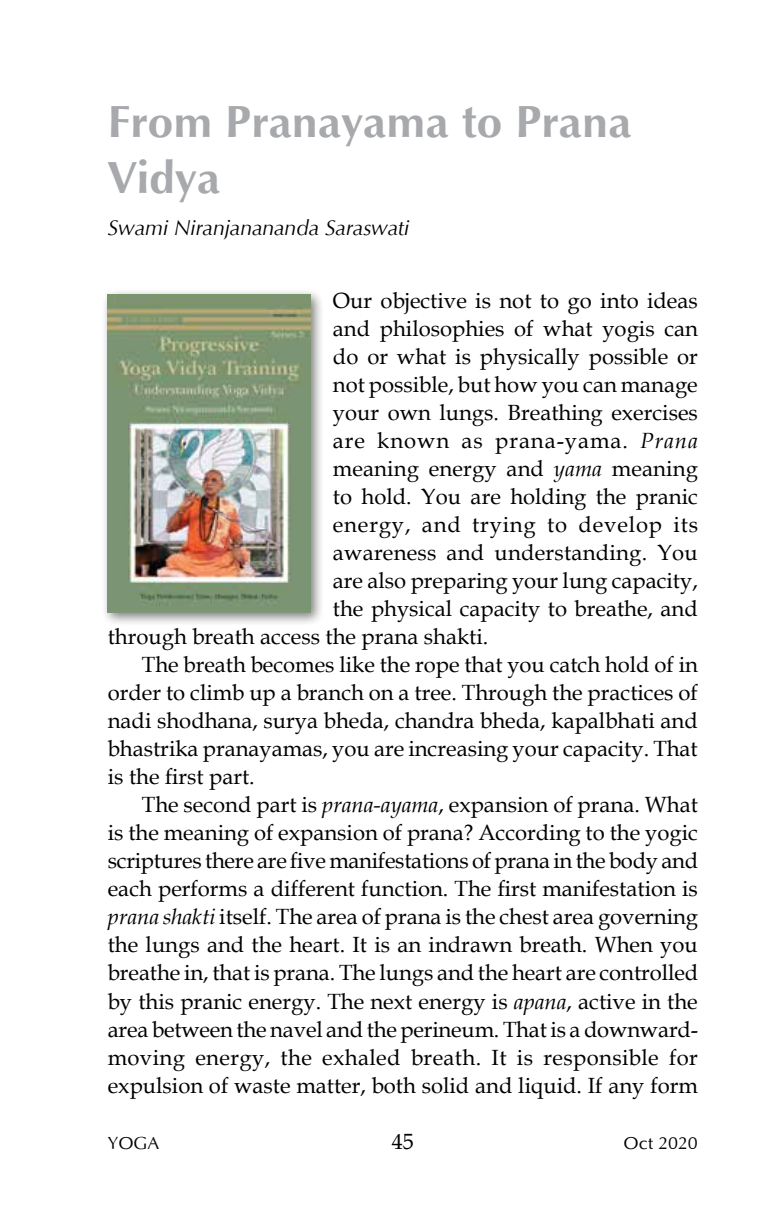
<style>
.page{position:relative;width:783px;height:1225px;background:#fff}
.page>*{position:absolute;margin:0;border:0;box-sizing:border-box;transform-origin:0 0}
.t1{font:700 46px/56px "Optimum";color:#a7a9ac}
.t2{font:22px "Book Antiqua";color:#000}
.t3{font:italic 22px "Optimum";color:#000}
.t4{font:22px "Book Antiqua";letter-spacing:.04em;color:#000}
.t5{font:22px "Book Antiqua";letter-spacing:.045em;color:#000}
.t6{font:18px "Optimum";color:#000}
.s1{font-style:italic}
</style>
<div class="page">
<div style="left:101px;top:288px;width:223px;height:338px;background:#000;opacity:.5"></div>
<img style="left:108px;top:295px;width:202px;height:317px">
<h1 class="t1" style="left:108px;top:93px;width:525px">From Pranayama to Prana<br>Vidya</h1>
<p class="t3" style="left:108px;top:215px;width:303px">Swami Niranjanananda Saraswati</p>
<p class="t2" style="left:333px;top:285px;width:366px">Our objective is not to go into ideas</p>
<p class="t2" style="left:333px;top:313px;width:366px">and philosophies of what yogis can</p>
<p class="t2" style="left:333px;top:341px;width:366px">do or what is physically possible or</p>
<p class="t2" style="left:333px;top:369px;width:366px">not possible, but how you can manage</p>
<p class="t2" style="left:333px;top:397px;width:366px">your own lungs. Breathing exercises</p>
<p class="t5" style="left:333px;top:425px;width:366px">are known as prana-yama. <span class="s1">Prana</span></p>
<p class="t2" style="left:333px;top:453px;width:366px">meaning energy and <span class="s1">yama</span> meaning</p>
<p class="t2" style="left:333px;top:481px;width:366px">to hold. You are holding the pranic</p>
<p class="t4" style="left:333px;top:509px;width:366px">energy, and trying to develop its</p>
<p class="t2" style="left:333px;top:537px;width:366px">awareness and understanding. You</p>
<p class="t2" style="left:333px;top:565px;width:366px">are also preparing your lung capacity,</p>
<p class="t2" style="left:333px;top:593px;width:366px">the physical capacity to breathe, and</p>
<p class="t2" style="left:108px;top:621px;width:382px">through breath access the prana shakti.</p>
<p class="t2" style="left:142px;top:649px;width:557px">The breath becomes like the rope that you catch hold of in</p>
<p class="t2" style="left:108px;top:677px;width:591px">order to climb up a branch on a tree. Through the practices of</p>
<p class="t2" style="left:108px;top:705px;width:591px">nadi shodhana, surya bheda, chandra bheda, kapalbhati and</p>
<p class="t2" style="left:108px;top:733px;width:591px">bhastrika pranayamas, you are increasing your capacity. That</p>
<p class="t2" style="left:108px;top:761px;width:148px">is the first part.</p>
<p class="t2" style="left:142px;top:789px;width:557px">The second part is <span class="s1">prana-ayama</span>, expansion of prana. What</p>
<p class="t2" style="left:108px;top:817px;width:591px">is the meaning of expansion of prana? According to the yogic</p>
<p class="t2" style="left:108px;top:845px;width:591px">scriptures there are five manifestations of prana in the body and</p>
<p class="t2" style="left:108px;top:873px;width:591px">each performs a different function. The first manifestation is</p>
<p class="t2" style="left:108px;top:901px;width:591px"><span class="s1">prana shakti</span> itself. The area of prana is the chest area governing</p>
<p class="t2" style="left:108px;top:929px;width:591px">the lungs and the heart. It is an indrawn breath. When you</p>
<p class="t2" style="left:108px;top:957px;width:592px">breathe in, that is prana. The lungs and the heart are controlled</p>
<p class="t2" style="left:108px;top:985px;width:591px">by this pranic energy. The next energy is <span class="s1">apana</span>, active in the</p>
<p class="t2" style="left:108px;top:1013px;width:590px">area between the navel and the perineum. That is a downward-</p>
<p class="t2" style="left:108px;top:1041px;width:591px">moving energy, the exhaled breath. It is responsible for</p>
<p class="t2" style="left:108px;top:1069px;width:591px">expulsion of waste matter, both solid and liquid. If any form</p>
<p class="t6" style="left:108px;top:1131px;width:53px">YOGA</p>
<p class="t2" style="left:392px;top:1125px;width:23px">45</p>
<p class="t6" style="left:623px;top:1131px;width:76px">Oct 2020</p>
</div>
